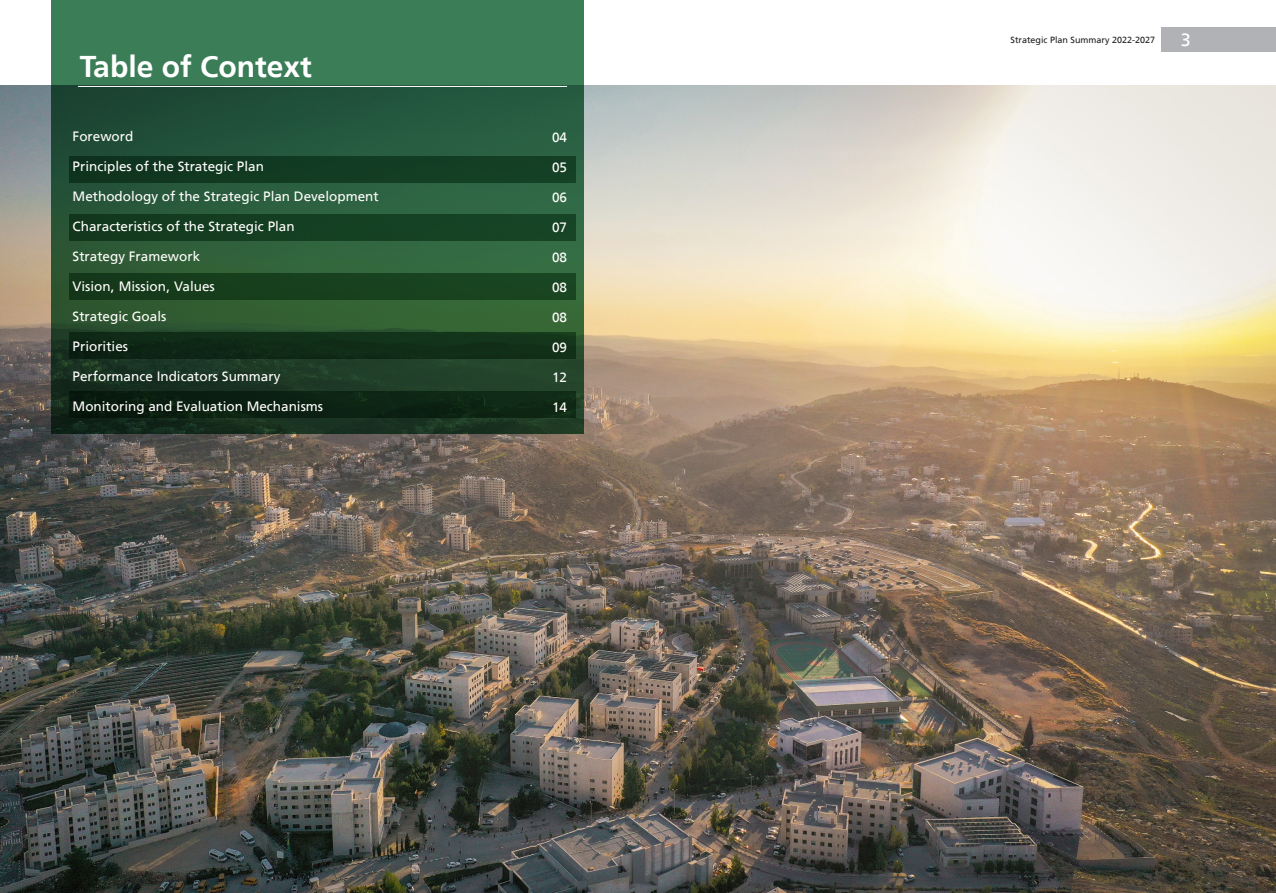
<style>
.page{position:relative;width:1276px;height:893px;background:#fff}
.page>*{position:absolute;margin:0;border:0;box-sizing:border-box;transform-origin:0 0}
.t1{font:700 30px "Frutiger LT Arabic 65";color:#fff}
.t2{font:18px "Frutiger LT Arabic 55 Roman";color:#fff}
.t3{font:13.5px "Frutiger LT Arabic 55 Roman";color:#fffefc}
.t4{font:9px "Frutiger LT Arabic 55 Roman";color:#231f20}
</style>
<div class="page">
<div style="left:1161px;top:28px;width:115px;height:24px;background:#b1b2b6"></div>
<img style="left:0;top:85px;width:1276px;height:808px">
<svg style="left:52px;top:0;width:532px;height:434px;background:#2b5d3e"></svg>
<div style="left:69px;top:156px;width:506px;height:26px;background:#123c23"></div>
<div style="left:69px;top:215px;width:506px;height:26px;background:#153f22"></div>
<div style="left:69px;top:274px;width:506px;height:26px;background:#18401d"></div>
<div style="left:69px;top:332px;width:506px;height:26px;background:#112d18"></div>
<div style="left:69px;top:391px;width:506px;height:26px;background:#0c2212"></div>
<hr style="left:78px;top:86px;width:489px;height:1px;background:#fff">
<p class="t1" style="left:80px;top:42px;width:233px">Table of Context</p>
<p class="t3" style="left:73px;top:126px;width:62px">Foreword</p>
<p class="t3" style="left:73px;top:156px;width:193px">Principles of the Strategic Plan</p>
<p class="t3" style="left:73px;top:186px;width:308px">Methodology of the Strategic Plan Development</p>
<p class="t3" style="left:73px;top:216px;width:224px">Characteristics of the Strategic Plan</p>
<p class="t3" style="left:73px;top:246px;width:129px">Strategy Framework</p>
<p class="t3" style="left:73px;top:276px;width:144px">Vision, Mission, Values</p>
<p class="t3" style="left:73px;top:306px;width:95px">Strategic Goals</p>
<p class="t3" style="left:73px;top:336px;width:57px">Priorities</p>
<p class="t3" style="left:73px;top:366px;width:209px">Performance Indicators Summary</p>
<p class="t3" style="left:73px;top:396px;width:252px">Monitoring and Evaluation Mechanisms</p>
<p class="t3" style="left:552px;top:127px;width:17px">04</p>
<p class="t3" style="left:552px;top:157px;width:17px">05</p>
<p class="t3" style="left:552px;top:187px;width:17px">06</p>
<p class="t3" style="left:552px;top:217px;width:17px">07</p>
<p class="t3" style="left:552px;top:247px;width:17px">08</p>
<p class="t3" style="left:552px;top:277px;width:17px">08</p>
<p class="t3" style="left:552px;top:307px;width:17px">08</p>
<p class="t3" style="left:552px;top:337px;width:17px">09</p>
<p class="t3" style="left:552px;top:367px;width:17px">12</p>
<p class="t3" style="left:552px;top:397px;width:17px">14</p>
<p class="t4" style="left:1010px;top:33px;width:146px">Strategic Plan Summary 2022-2027</p>
<h2 class="t2" style="left:1180px;top:26px;width:12px">3</h2>
</div>
